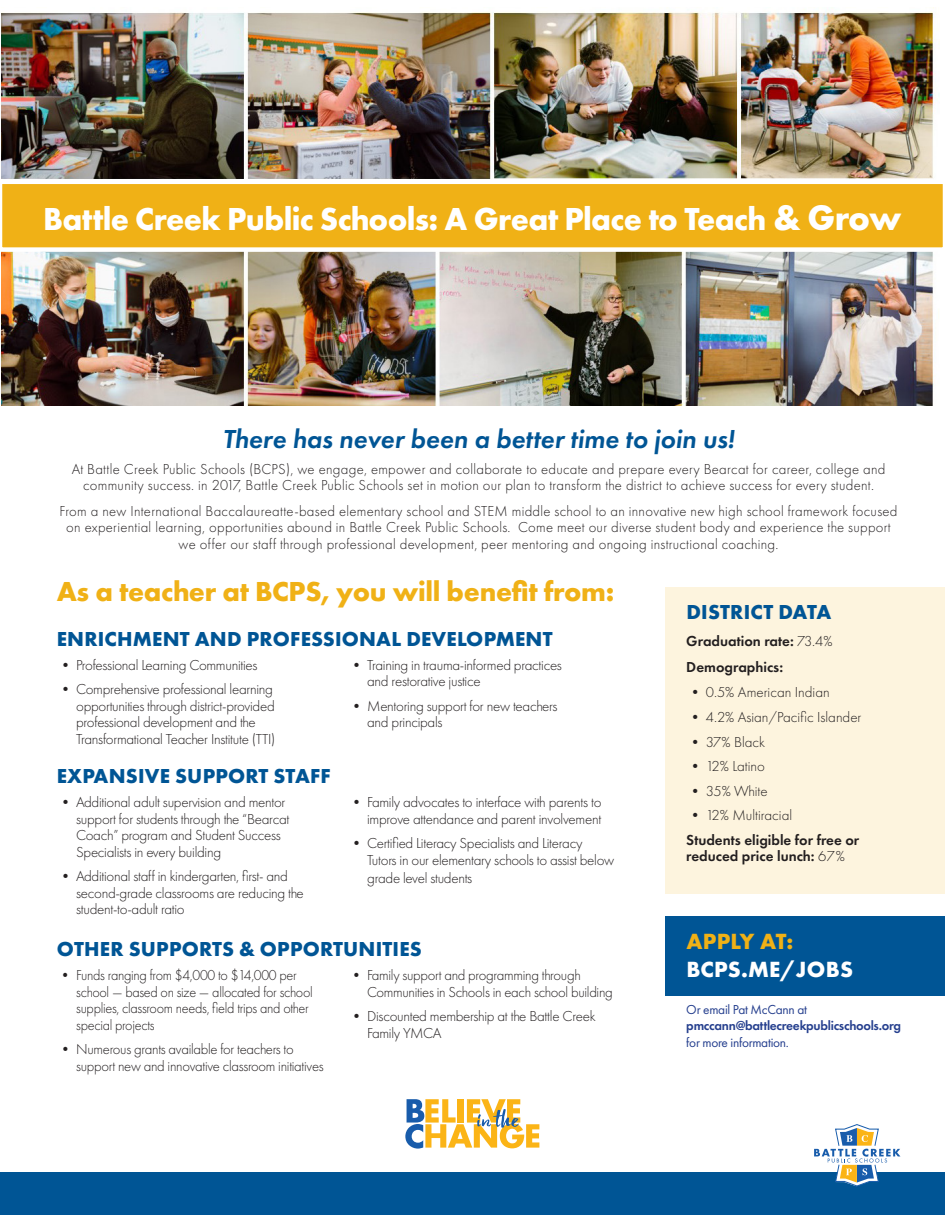
<style>
.page{position:relative;width:945px;height:1215px;background:#fff}
.page>*{position:absolute;margin:0;border:0;box-sizing:border-box;transform-origin:0 0}
.t1{font:700 33px "Futura PT";letter-spacing:-.02em;color:#fff}
.t2{font:700 28.5px "Futura PT";letter-spacing:-.01em;color:#f0b116}
.t3{font:italic 600 27px "Futura PT";color:#005595}
.t4{font:700 22.8px "Futura PT";letter-spacing:.01em;color:#fff}
.t5{font:700 22.8px "Futura PT";letter-spacing:.01em;color:#f0b116}
.t6{font:700 21px "Futura PT";letter-spacing:.01em;color:#005595}
.t7{font:300 15px/16.5px "Futura PT";letter-spacing:-.02em;color:#231f20}
.t8{font:300 15px/16.5px "Futura PT";letter-spacing:.02em;color:#231f20;text-align:center}
.t9{font:300 15px/16.5px "Futura PT";letter-spacing:-.02em;color:#231f20;scale:.95 1}
.t10{font:600 15px/16.5px "Futura PT";color:#231f20}
.t11{font:300 15px "Futura PT";color:#231f20}
.t12{font:13.5px/16.5px "Futura PT";letter-spacing:-.02em;color:#253f8e}
.s1{font-size:36.75px}
.s2{font-weight:300}
.s3{font-weight:600}
</style>
<div class="page">
<img style="left:2px;top:8px;width:938px;height:171px">
<img style="left:2px;top:252px;width:932px;height:153px">
<div style="left:665px;top:917px;width:280px;height:79px;background:#005595"></div>
<div style="left:0;top:1173px;width:945px;height:42px;background:#005595"></div>
<svg style="left:1px;top:184px;width:942px;height:68px;background:#f0b626"></svg>
<div style="left:665px;top:588px;width:280px;height:306px;background:#fdf4de"></div>
<svg style="left:405px;top:1099px;width:134px;height:50px"></svg>
<svg style="left:814px;top:1125px;width:86px;height:61px"></svg>
<p class="t1" style="left:43px;top:198px;width:860px">Battle Creek Public Schools: A Great Place to Teach <span class="s1">&amp; Grow</span></p>
<p class="t3" style="left:223px;top:422px;width:513px">There has never been a better time to join us!</p>
<p class="t8" style="left:72px;top:461px;width:815px">At Battle Creek Public Schools (BCPS), we engage, empower and collaborate to educate and prepare every Bearcat for career, college and community success. in 2017, Battle Creek Public Schools set in motion our plan to transform the district to achieve success for every student.</p>
<p class="t8" style="left:60px;top:503px;width:839px">From a new International Baccalaureatte-based elementary school and STEM middle school to an innovative new high school framework focused on experiential learning, opportunities abound in Battle Creek Public Schools. Come meet our diverse student body and experience the support we offer our staff through professional development, peer mentoring and ongoing instructional coaching.</p>
<p class="t2" style="left:57px;top:573px;width:559px">As a teacher at BCPS, you will benefit from:</p>
<p class="t6" style="left:57px;top:625px;width:497px">ENRICHMENT AND PROFESSIONAL DEVELOPMENT</p>
<p class="t7" style="left:58px;top:657px;width:201px">• Professional Learning Communities</p>
<p class="t7" style="left:76px;top:681px;width:201px;text-indent:-18px">• Comprehensive professional learning opportunities through district-provided professional development and the Transformational Teacher Institute (TTI)</p>
<p class="t7" style="left:367px;top:657px;width:196px;text-indent:-18px">• Training in trauma-informed practices and restorative justice</p>
<p class="t7" style="left:367px;top:698px;width:192px;text-indent:-18px">• Mentoring support for new teachers and principals</p>
<p class="t6" style="left:57px;top:762px;width:276px">EXPANSIVE SUPPORT STAFF</p>
<p class="t7" style="left:76px;top:794px;width:215px;text-indent:-18px">• Additional adult supervision and mentor support for students through the “Bearcat Coach” program and Student Success Specialists in every building</p>
<p class="t7" style="left:76px;top:868px;width:229px;text-indent:-18px">• Additional staff in kindergarten, first- and second-grade classrooms are reducing the student-to-adult ratio</p>
<p class="t7" style="left:349px;top:794px;width:254px;text-align:right">• Family advocates to interface with parents to improve attendance and parent involvement</p>
<p class="t7" style="left:367px;top:835px;width:249px;text-indent:-18px">• Certified Literacy Specialists and Literacy<br>Tutors in our elementary schools to assist below</p>
<p class="t7" style="left:367px;top:870px;width:107px">grade level students</p>
<p class="t6" style="left:57px;top:936px;width:366px">OTHER SUPPORTS &amp; OPPORTUNITIES</p>
<p class="t9" style="left:76px;top:967px;width:251px;text-indent:-18px">• Funds ranging from $4,000 to $14,000 per school — based on size — allocated for school supplies, classroom needs, field trips and other special projects</p>
<p class="t7" style="left:76px;top:1041px;width:249px;text-indent:-18px">• Numerous grants available for teachers to support new and innovative classroom initiatives</p>
<p class="t7" style="left:367px;top:967px;width:247px;text-indent:-18px">• Family support and programming through<br>Communities in Schools in each school building</p>
<p class="t7" style="left:367px;top:1008px;width:230px;text-indent:-18px">• Discounted membership at the Battle Creek<br>Family YMCA</p>
<p class="t6" style="left:686px;top:599px;width:147px">DISTRICT DATA</p>
<p class="t10" style="left:686px;top:633px;width:148px">Graduation rate: <span class="s2">73.4%</span></p>
<p class="t10" style="left:686px;top:658px;width:98px">Demographics:</p>
<p class="t11" style="left:688px;top:684px;width:143px">• 0.5% American Indian</p>
<p class="t11" style="left:688px;top:708px;width:175px">• 4.2% Asian/Pacific Islander</p>
<p class="t7" style="left:688px;top:733px;width:79px">• 37% Black</p>
<p class="t11" style="left:688px;top:758px;width:79px">• 12% Latino</p>
<p class="t7" style="left:688px;top:783px;width:81px">• 35% White</p>
<p class="t11" style="left:688px;top:807px;width:106px">• 12% Multiracial</p>
<p class="t10" style="left:686px;top:831px;width:174px">Students eligible for free or reduced price lunch: <span class="s2">67%</span></p>
<p class="t5" style="left:686px;top:927px;width:109px">APPLY AT:</p>
<p class="t4" style="left:686px;top:954px;width:168px">BCPS.ME/JOBS</p>
<p class="t12" style="left:686px;top:1001px;width:216px">Or email Pat McCann at <span class="s3">pmccann@battlecreekpublicschools.org </span>for more information.</p>
</div>
